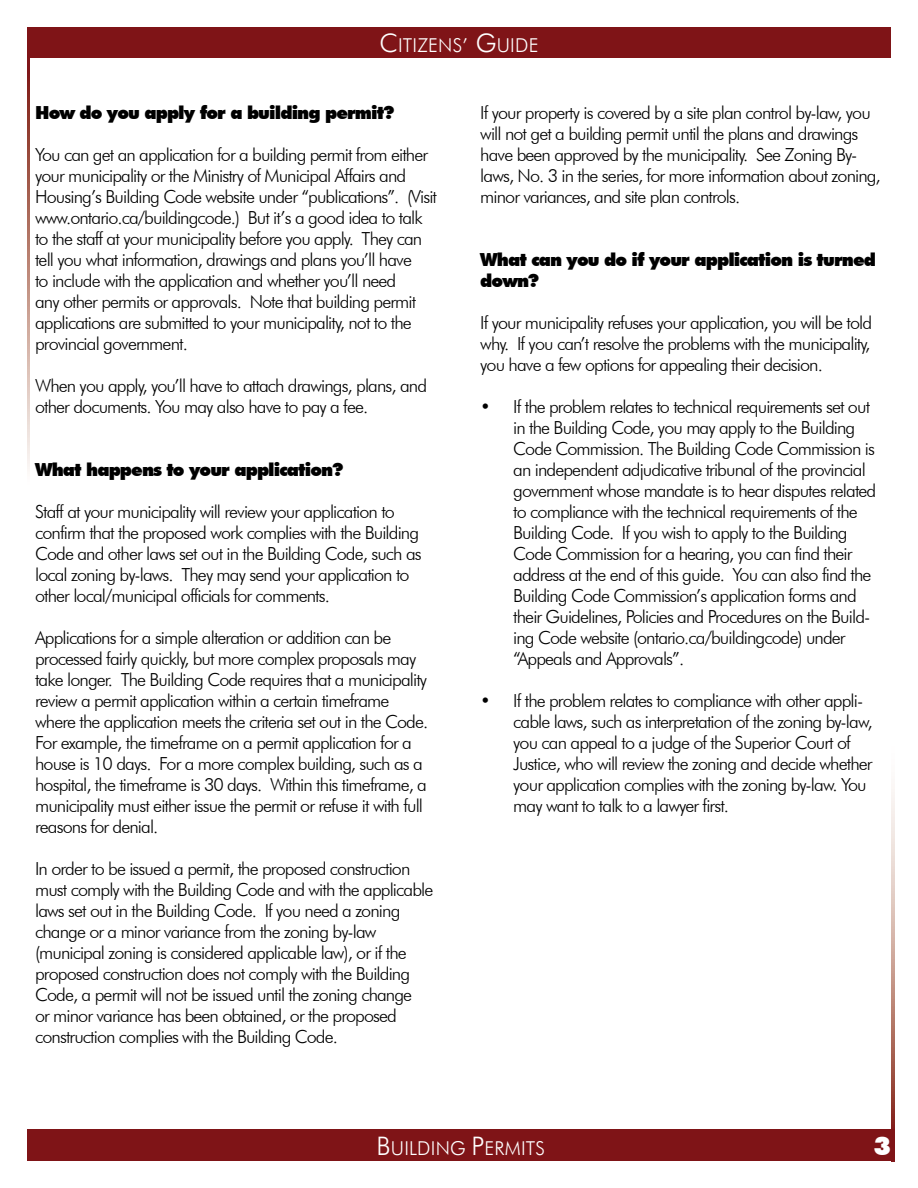
<style>
.page{position:relative;width:918px;height:1188px;background:#fff}
.page>*{position:absolute;margin:0;border:0;box-sizing:border-box;transform-origin:0 0}
.t1{font:900 25.5px "Futura BT";color:#fff}
.t2{font:300 19.2px "Futura BT";letter-spacing:.01em;color:#fff}
.t3{font:300 18px/21px "Futura BT";letter-spacing:-.05em;color:#000}
.t4{font:900 18px/21px "Futura BT";letter-spacing:-.05em;color:#000}
.s1{font-size:25.5px}
</style>
<div class="page">
<svg style="left:27px;top:57px;width:3px;height:412px"></svg>
<svg style="left:892px;top:789px;width:3px;height:341px"></svg>
<div style="left:27px;top:1130px;width:868px;height:31px;background:#7f1417"></div>
<div style="left:27px;top:27px;width:864px;height:30px;background:#7f1417"></div>
<p class="t2" style="left:380px;top:33px;width:160px"><span class="s1">C</span>ITIZENS’ <span class="s1">G</span>UIDE</p>
<p class="t4" style="left:35px;top:102px;width:361px">How do you apply for a building permit?</p>
<p class="t3" style="left:35px;top:144px;width:403px">You can get an application for a building permit from either your municipality or the Ministry of Municipal Affairs and Housing’s Building Code website under “publications”. (Visit www.ontario.ca/buildingcode.) But it’s a good idea to talk to the staff at your municipality before you apply. They can tell you what information, drawings and plans you’ll have<br>to include with the application and whether you’ll need<br>any other permits or approvals. Note that building permit applications are submitted to your municipality, not to the provincial government.</p>
<p class="t3" style="left:35px;top:375px;width:394px">When you apply, you’ll have to attach drawings, plans, and other documents. You may also have to pay a fee.</p>
<p class="t4" style="left:35px;top:459px;width:310px">What happens to your application?</p>
<p class="t3" style="left:35px;top:501px;width:388px">Staff at your municipality will review your application to confirm that the proposed work complies with the Building Code and other laws set out in the Building Code, such as local zoning by-laws. They may send your application to other local/municipal officials for comments.</p>
<p class="t3" style="left:35px;top:627px;width:395px">Applications for a simple alteration or addition can be processed fairly quickly, but more complex proposals may take longer. The Building Code requires that a municipality review a permit application within a certain timeframe where the application meets the criteria set out in the Code.<br>For example, the timeframe on a permit application for a house is 10 days. For a more complex building, such as a hospital, the timeframe is 30 days. Within this timeframe, a municipality must either issue the permit or refuse it with full reasons for denial.</p>
<p class="t3" style="left:35px;top:858px;width:400px">In order to be issued a permit, the proposed construction must comply with the Building Code and with the applicable laws set out in the Building Code. If you need a zoning change or a minor variance from the zoning by-law (municipal zoning is considered applicable law), or if the proposed construction does not comply with the Building Code, a permit will not be issued until the zoning change<br>or minor variance has been obtained, or the proposed construction complies with the Building Code.</p>
<p class="t3" style="left:480px;top:102px;width:402px">If your property is covered by a site plan control by-law, you will not get a building permit until the plans and drawings have been approved by the municipality. See Zoning By&shy;laws, No. 3 in the series, for more information about zoning, minor variances, and site plan controls.</p>
<p class="t4" style="left:480px;top:249px;width:397px">What can you do if your application is turned down?</p>
<p class="t3" style="left:480px;top:312px;width:393px;text-align:justify">If your municipality refuses your application, you will be told why. If you can’t resolve the problems with the municipality, you have a few options for appealing their decision.</p>
<p class="t3" style="left:513px;top:396px;width:365px;text-indent:-33px">• If the problem relates to technical requirements set out in the Building Code, you may apply to the Building Code Commission. The Building Code Commission is an independent adjudicative tribunal of the provincial government whose mandate is to hear disputes related to compliance with the technical requirements of the Building Code. If you wish to apply to the Building Code Commission for a hearing, you can find their address at the end of this guide. You can also find the Building Code Commission’s application forms and their Guidelines, Policies and Procedures on the Build&shy;ing Code website (ontario.ca/buildingcode) under “Appeals and Approvals”.</p>
<p class="t3" style="left:513px;top:690px;width:361px;text-indent:-33px">• If the problem relates to compliance with other appli&shy;cable laws, such as interpretation of the zoning by-law, you can appeal to a judge of the Superior Court of Justice, who will review the zoning and decide whether your application complies with the zoning by-law. You may want to talk to a lawyer first.</p>
<p class="t2" style="left:377px;top:1137px;width:170px"><span class="s1">B</span>UILDING <span class="s1">P</span>ERMITS</p>
<h1 class="t1" style="left:874px;top:1130px;width:19px">3</h1>
</div>
